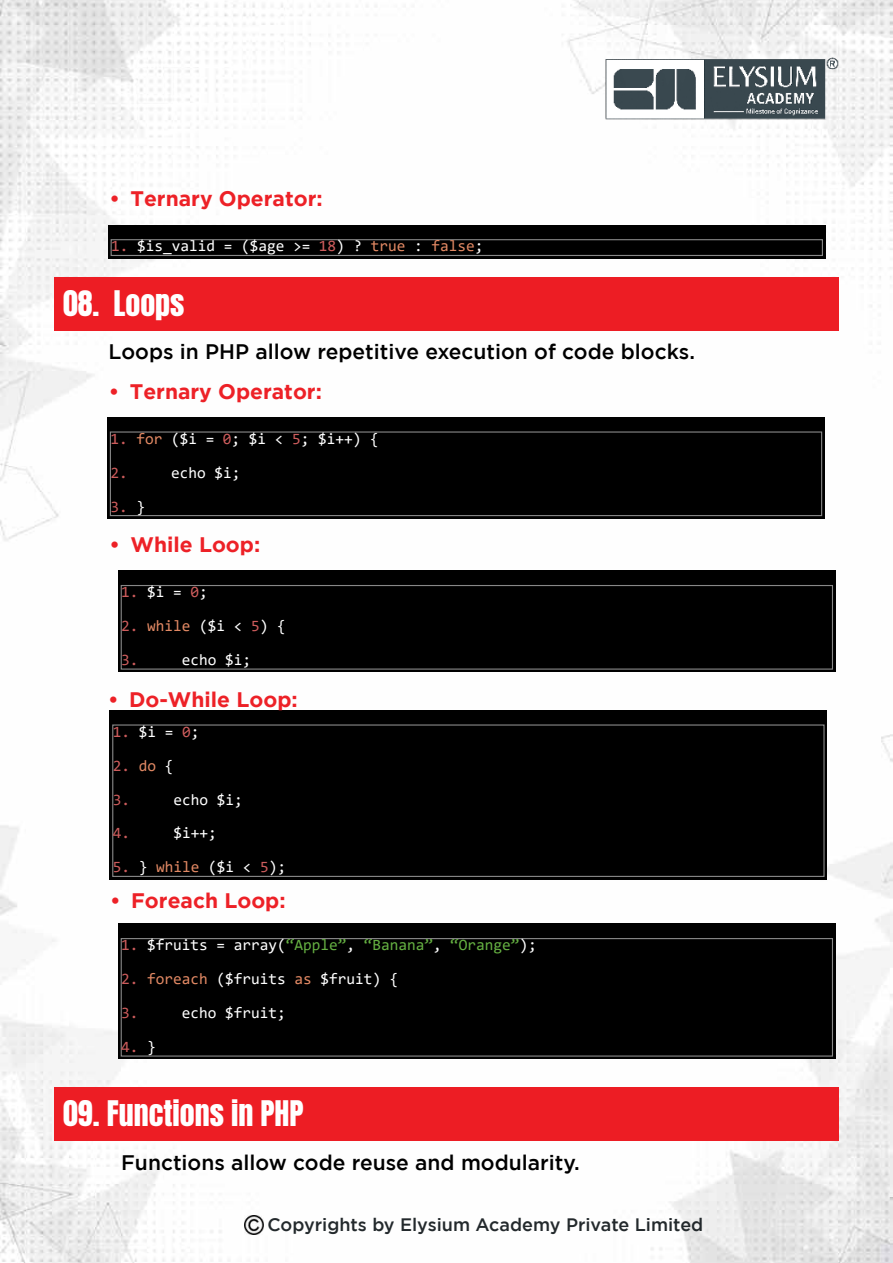
<style>
.page{position:relative;width:893px;height:1263px;background:#fff}
.page>*{position:absolute;margin:0;border:0;box-sizing:border-box;transform-origin:0 0}
.t1{font:30px "Anton";color:#fff}
.t2{font:500 21px "Gotham";color:#000}
.t3{font:700 21px "Gotham";color:#ed2127}
.t4{font:500 18px "Gotham";color:#23292c}
.t5{font:15.75px/33.9px "Consolas";color:#fff}
.t6{font:15.75px "Consolas";color:#65b042}
.t7{font:15.75px/33.9px "Consolas";color:#cd5c5c}
.s1{color:#cd5c5c}
.s2{color:#e28964}
.s3{color:#fff}
</style>
<div class="page">
<img style="left:0;top:0;width:893px;height:1263px">
<img style="left:604px;top:56px;width:234px;height:64px">
<img style="left:244px;top:1216px;width:19px;height:18px">
<div style="left:108px;top:225px;width:717px;height:33px;background:#000"></div>
<div style="left:111px;top:239px;width:712px;height:17px;border:1px solid #888"></div>
<div style="left:107px;top:417px;width:718px;height:102px;background:#000"></div>
<div style="left:110px;top:431px;width:712px;height:85px;border:1px solid #888"></div>
<div style="left:118px;top:570px;width:717px;height:102px;background:#000"></div>
<div style="left:121px;top:585px;width:712px;height:85px;border:1px solid #888"></div>
<div style="left:110px;top:710px;width:717px;height:169px;background:#000"></div>
<div style="left:112px;top:724px;width:713px;height:153px;border:1px solid #888"></div>
<div style="left:118px;top:923px;width:717px;height:136px;background:#000"></div>
<div style="left:121px;top:938px;width:712px;height:118px;border:1px solid #888"></div>
<div style="left:55px;top:1088px;width:784px;height:53px;background:#ed1d24"></div>
<div style="left:55px;top:277px;width:784px;height:53px;background:#ed1d24"></div>
<h2 class="t3" style="left:109px;top:187px;width:215px">• Ternary Operator:</h2>
<p class="t5" style="left:111px;top:229px;width:374px"><span class="s1">1.</span> $is_valid = ($age &gt;= <span class="s1">18</span>) ? <span class="s2">true</span> : <span class="s2">false</span>;</p>
<h1 class="t1" style="left:63px;top:288px;width:123px">08. Loops</h1>
<h2 class="t2" style="left:109px;top:339px;width:588px">Loops in PHP allow repetitive execution of code blocks.</h2>
<h2 class="t3" style="left:109px;top:379px;width:215px">• Ternary Operator:</h2>
<p class="t5" style="left:110px;top:421px;width:270px"><span class="s1">1.</span> <span class="s2">for</span> ($i = <span class="s1">0</span>; $i &lt; <span class="s1">5</span>; $i++) {<br><span class="s1">2.</span></p>
<p class="t5" style="left:171px;top:455px;width:71px">echo $i;</p>
<p class="t7" style="left:110px;top:489px;width:36px">3. <span class="s3">}</span></p>
<h2 class="t3" style="left:109px;top:533px;width:152px">• While Loop:</h2>
<p class="t5" style="left:121px;top:575px;width:88px"><span class="s1">1.</span> $i = <span class="s1">0</span>;</p>
<p class="t5" style="left:121px;top:609px;width:166px"><span class="s1">2.</span> <span class="s2">while</span> ($i &lt; <span class="s1">5</span>) {<br><span class="s1">3.</span></p>
<p class="t5" style="left:182px;top:642px;width:71px">echo $i;</p>
<h2 class="t3" style="left:108px;top:687px;width:191px">• Do-While Loop:</h2>
<p class="t5" style="left:113px;top:714px;width:88px"><span class="s1">1.</span> $i = <span class="s1">0</span>;</p>
<p class="t7" style="left:113px;top:748px;width:62px">2. <span class="s2">do</span> <span class="s3">{<br></span>3.</p>
<p class="t5" style="left:173px;top:782px;width:71px">echo $i;</p>
<p class="t7" style="left:113px;top:816px;width:19px">4.</p>
<p class="t5" style="left:173px;top:816px;width:45px">$i++;</p>
<p class="t5" style="left:113px;top:850px;width:175px"><span class="s1">5.</span> } <span class="s2">while</span> ($i &lt; <span class="s1">5</span>);</p>
<h2 class="t3" style="left:110px;top:889px;width:177px">• Foreach Loop:</h2>
<p class="t6" style="left:121px;top:934px;width:417px"><span class="s1">1.</span> <span class="s3">$fruits = array(</span>“Apple”<span class="s3">,</span> “Banana”<span class="s3">,</span> “Orange”<span class="s3">);</span></p>
<p class="t5" style="left:121px;top:962px;width:279px"><span class="s1">2.</span> <span class="s2">foreach</span> ($fruits <span class="s2">as</span> $fruit) {<br><span class="s1">3.</span></p>
<p class="t5" style="left:182px;top:995px;width:105px">echo $fruit;</p>
<p class="t7" style="left:121px;top:1029px;width:36px">4. <span class="s3">}</span></p>
<h1 class="t1" style="left:63px;top:1098px;width:242px">09. Functions in PHP</h1>
<h2 class="t2" style="left:121px;top:1150px;width:460px">Functions allow code reuse and modularity.</h2>
<p class="t4" style="left:267px;top:1214px;width:437px">Copyrights by Elysium Academy Private Limited</p>
</div>
